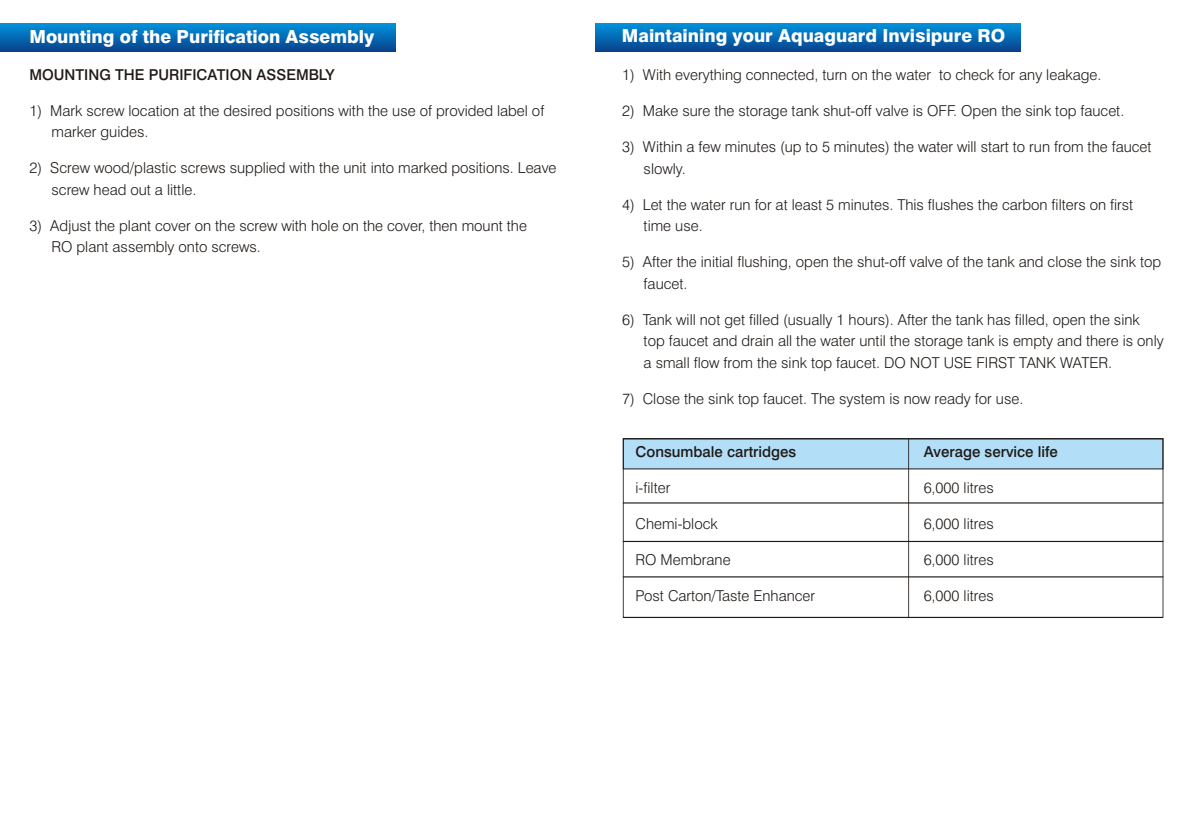
<style>
.page{position:relative;width:1191px;height:840px;background:#fff}
.page>*{position:absolute;margin:0;border:0;box-sizing:border-box;transform-origin:0 0}
.t1{font:800 18px "Swiss 721 BT";color:#fff}
.t2{font:300 15px/21.6px "Swiss 721 BT";color:#1f1a17}
.t3{font:500 15px "Swiss 721 BT";color:#1f1a17}
</style>
<div class="page">
<div style="left:0;top:23px;width:395px;height:28px;background:linear-gradient(to bottom,#0093dd,#094690)"></div>
<div style="left:595px;top:23px;width:425px;height:28px;background:linear-gradient(to bottom,#0093dd,#094690)"></div>
<div style="left:625px;top:440px;width:536px;height:29px;background:#b3def7"></div>
<div style="left:623px;top:438px;width:540px;height:179px;border:1px solid #1f1a17"></div>
<hr style="left:623px;top:502px;width:540px;height:1px;background:#1f1a17">
<hr style="left:908px;top:438px;width:1px;height:179px;background:#1f1a17">
<hr style="left:623px;top:576px;width:540px;height:1px;background:#1f1a17">
<hr style="left:623px;top:541px;width:540px;height:1px;background:#1f1a17">
<p class="t1" style="left:29px;top:29px;width:346px">Mounting of the Purification Assembly</p>
<p class="t3" style="left:29px;top:68px;width:307px">MOUNTING THE PURIFICATION ASSEMBLY</p>
<p class="t2" style="left:52px;top:101px;width:494px;text-indent:-22px">1) Mark screw location at the desired positions with the use of provided label of marker guides.</p>
<p class="t2" style="left:52px;top:158px;width:506px;text-indent:-22px">2) Screw wood/plastic screws supplied with the unit into marked positions. Leave screw head out a little.</p>
<p class="t2" style="left:52px;top:216px;width:477px;text-indent:-22px">3) Adjust the plant cover on the screw with hole on the cover, then mount the<br>RO plant assembly onto screws.</p>
<p class="t1" style="left:622px;top:28px;width:385px">Maintaining your Aquaguard Invisipure RO</p>
<p class="t2" style="left:622px;top:65px;width:481px">1) With everything connected, turn on the water to check for any leakage.</p>
<p class="t2" style="left:622px;top:101px;width:504px">2) Make sure the storage tank shut-off valve is OFF. Open the sink top faucet.</p>
<p class="t2" style="left:643px;top:137px;width:509px;text-indent:-22px">3) Within a few minutes (up to 5 minutes) the water will start to run from the faucet slowly.</p>
<p class="t2" style="left:643px;top:195px;width:491px;text-indent:-22px">4) Let the water run for at least 5 minutes. This flushes the carbon filters on first time use.</p>
<p class="t2" style="left:643px;top:252px;width:519px;text-indent:-22px">5) After the initial flushing, open the shut-off valve of the tank and close the sink top faucet.</p>
<p class="t2" style="left:643px;top:310px;width:521px;text-indent:-22px">6) Tank will not get filled (usually 1 hours). After the tank has filled, open the sink top faucet and drain all the water until the storage tank is empty and there is only a small flow from the sink top faucet. DO NOT USE FIRST TANK WATER.</p>
<p class="t2" style="left:622px;top:389px;width:403px">7) Close the sink top faucet. The system is now ready for use.</p>
<p class="t3" style="left:635px;top:445px;width:162px">Consumbale cartridges</p>
<p class="t3" style="left:923px;top:445px;width:136px">Average service life</p>
<p class="t2" style="left:635px;top:477px;width:36px">i-filter</p>
<p class="t2" style="left:923px;top:477px;width:72px">6,000 litres</p>
<p class="t2" style="left:635px;top:513px;width:84px">Chemi-block</p>
<p class="t2" style="left:923px;top:513px;width:72px">6,000 litres</p>
<p class="t2" style="left:635px;top:549px;width:97px">RO Membrane</p>
<p class="t2" style="left:923px;top:549px;width:72px">6,000 litres</p>
<p class="t2" style="left:635px;top:585px;width:181px">Post Carton/Taste Enhancer</p>
<p class="t2" style="left:923px;top:585px;width:72px">6,000 litres</p>
</div>
